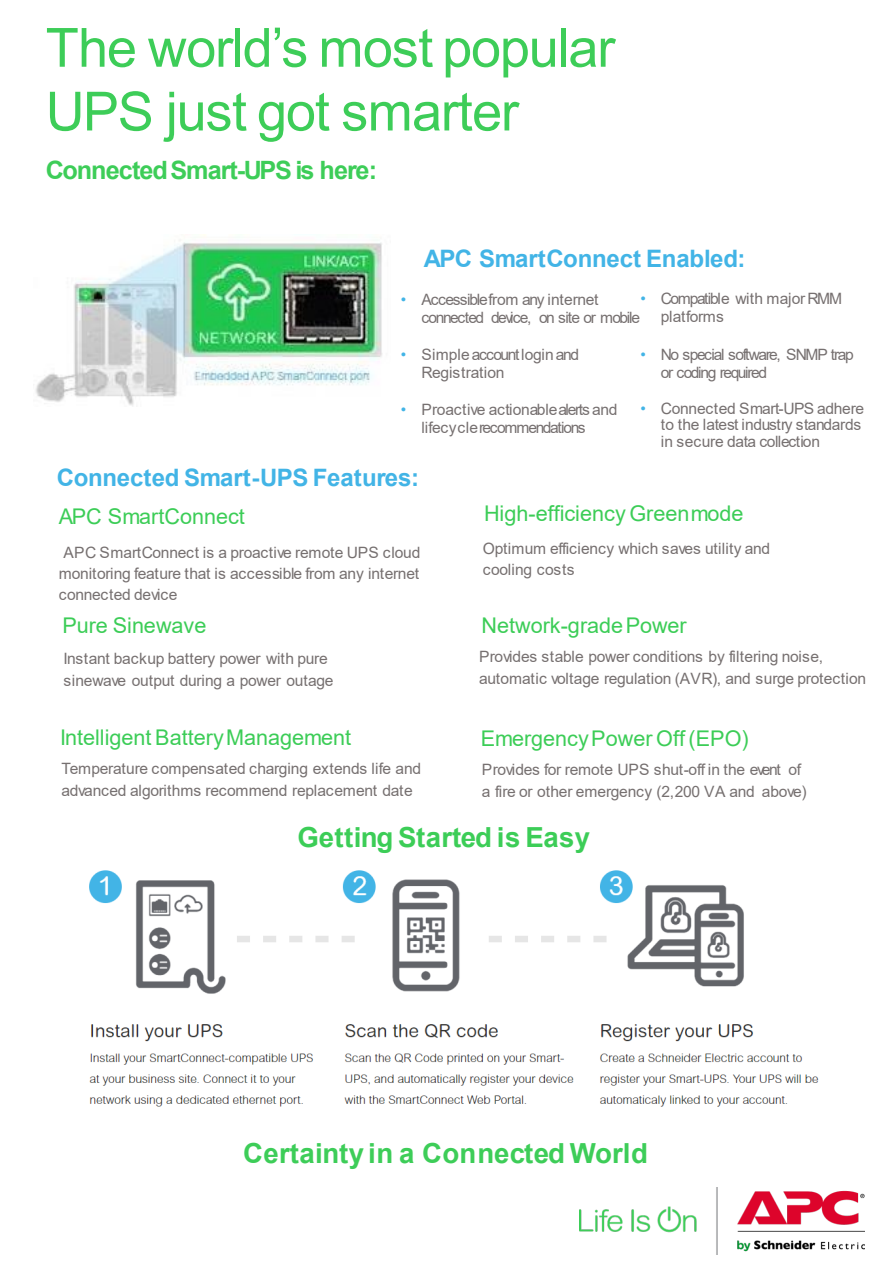
<style>
.page{position:relative;width:893px;height:1263px;background:#fff}
.page>*{position:absolute;margin:0;border:0;box-sizing:border-box;transform-origin:0 0}
.t1{font:54px/63.8px "Arial";letter-spacing:-.02em;color:#3dcd58}
.t2{font:700 27.6px "Arial";letter-spacing:.005em;color:#3dcd58}
.t3{font:700 27.6px "Arial";letter-spacing:.005em;color:#3ccd57}
.t4{font:700 25.2px "Arial";letter-spacing:-.04em;color:#3dcd58}
.t5{font:700 24px "Arial";letter-spacing:-.01em;color:#42b4e6}
.t6{font:21.6px "Arial";color:#3ccd57}
.t7{font:15.6px/21.6px "Arial";letter-spacing:-.02em;color:#767070}
.t8{font:15.6px/18px "Arial";letter-spacing:-.06em;color:#767070}
.t9{font:15.6px/21.6px "Arial";letter-spacing:.01em;color:#767070}
.t10{font:15.6px/18px "Arial";letter-spacing:-.09em;color:#767070}
.s1{color:#42b4e6}
</style>
<div class="page">
<img style="left:580px;top:1187px;width:284px;height:67px">
<img style="left:35px;top:234px;width:347px;height:172px">
<img style="left:89px;top:870px;width:730px;height:237px">
<h1 class="t1" style="left:46px;top:16px;width:571px">The world’s most popular<br>UPS just got smarter</h1>
<h3 class="t4" style="left:46px;top:152px;width:333px">Connected Smart-UPS is here:</h3>
<h3 class="t5" style="left:424px;top:241px;width:323px">APC SmartConnect Enabled:</h3>
<p class="t8" style="left:421px;top:291px;width:220px;text-indent:-20px"><span class="s1">•</span> Accessiblefrom any internet connected device, on site or mobile</p>
<p class="t7" style="left:421px;top:345px;width:159px;line-height:18px;text-indent:-20px"><span class="s1">•</span> Simpleaccountlogin and<br>Registration</p>
<p class="t7" style="left:421px;top:400px;width:198px;line-height:18px;text-indent:-20px"><span class="s1">•</span> Proactive actionablealertsand lifecyclerecommendations</p>
<p class="t7" style="left:661px;top:290px;width:183px;line-height:18px;text-indent:-20px"><span class="s1">•</span> Compatible with major RMM platforms</p>
<p class="t10" style="left:661px;top:345px;width:194px;text-indent:-20px"><span class="s1">•</span> No special software, SNMP trap or coding required</p>
<p class="t7" style="left:661px;top:399px;width:205px;line-height:16.8px;text-indent:-20px"><span class="s1">•</span> Connected Smart-UPS adhere to the latest industry standards in secure data collection</p>
<h3 class="t5" style="left:57px;top:460px;width:364px">Connected Smart-UPS Features:</h3>
<h3 class="t6" style="left:59px;top:501px;width:188px">APC SmartConnect</h3>
<p class="t7" style="left:59px;top:541px;width:363px;line-height:21px;text-align:justify;text-indent:5px">APC SmartConnect is a proactive remote UPS cloud monitoring feature that is accessible from any internet connected device</p>
<h3 class="t6" style="left:62px;top:610px;width:146px">Pure Sinewave</h3>
<p class="t7" style="left:64px;top:648px;width:272px">Instant backup battery power with pure sinewave output during a power outage</p>
<h3 class="t6" style="left:60px;top:722px;width:292px">Intelligent BatteryManagement</h3>
<p class="t7" style="left:62px;top:757px;width:361px">Temperature compensated charging extends life and advanced algorithms recommend replacement date</p>
<h3 class="t6" style="left:484px;top:498px;width:261px">High-efficiency Greenmode</h3>
<p class="t9" style="left:483px;top:537px;width:289px">Optimum efficiency which saves utility and cooling costs</p>
<h3 class="t6" style="left:481px;top:610px;width:207px">Network-gradePower</h3>
<p class="t7" style="left:479px;top:645px;width:389px">Provides stable power conditions by filtering noise, automatic voltage regulation (AVR), and surge protection</p>
<h3 class="t6" style="left:481px;top:723px;width:270px">EmergencyPower Off (EPO)</h3>
<p class="t7" style="left:482px;top:758px;width:326px">Provides for remote UPS shut-off in the event of a fire or other emergency (2,200 VA and above)</p>
<h2 class="t3" style="left:297px;top:818px;width:294px">Getting Started is Easy</h2>
<h2 class="t2" style="left:243px;top:1134px;width:407px">Certainty in a Connected World</h2>
</div>
